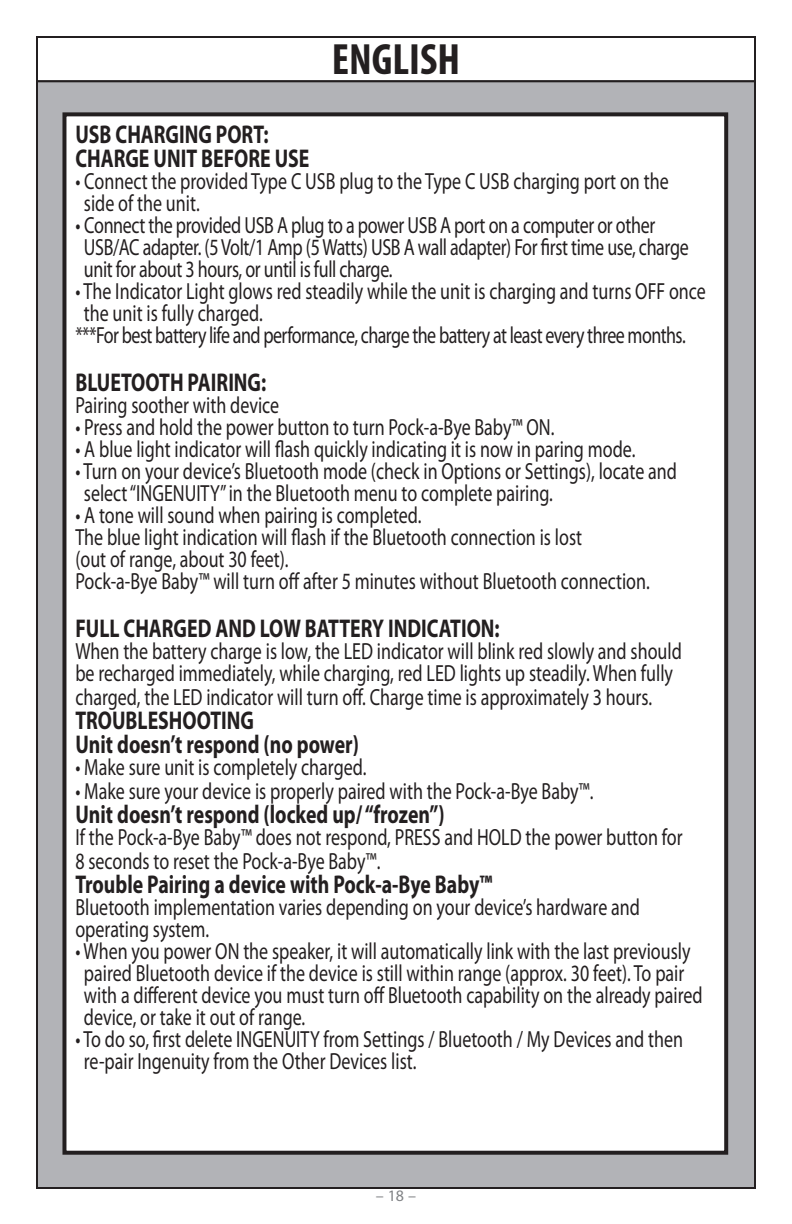
<style>
.page{position:relative;width:792px;height:1224px;background:#fff}
.page>*{position:absolute;margin:0;border:0;box-sizing:border-box;transform-origin:0 0}
.ParaTitle12ptC{font:700 condensed 44px "Myriad Pro";color:#231f20}
.Bulleted_Copy{font:700 25.8px/24px "Myriad Pro";color:#231f20;scale:.77 1}
.Bulleted_Copy-2{font:23.4px/22px "Myriad Pro";color:#231f20;scale:.77 1}
.Bulleted_Copy-3{font:23.4px/22px "Myriad Pro";letter-spacing:-.02em;color:#231f20;scale:.77 1}
.Bulleted_Copy-4{font:23.4px "Myriad Pro";letter-spacing:-.03em;color:#231f20;scale:.77 1}
.t1{font:16px "Myriad Pro";color:#808285}
</style>
<div class="page">
<div style="left:36px;top:80px;width:720px;height:1109px;background:#b2b3b7;border:2px solid #231f20"></div>
<div style="left:62px;top:112px;width:666px;height:1043px;background:#fff;border:4px solid #231f20"></div>
<div style="left:36px;top:36px;width:720px;height:46px;border:2px solid #231f20"></div>
<p class="ParaTitle12ptC" style="left:332px;top:35px;width:130px">ENGLISH</p>
<p class="Bulleted_Copy" style="left:75px;top:123px;width:305px">USB CHARGING PORT:<br>CHARGE UNIT BEFORE USE</p>
<p class="Bulleted_Copy-2" style="left:84px;top:171px;width:761px;text-indent:-8px">• Connect the provided Type C USB plug to the Type C USB charging port on the side of the unit.</p>
<p class="Bulleted_Copy-3" style="left:84px;top:215px;width:787px;text-indent:-8px">• Connect the provided USB A plug to a power USB A port on a computer or other<br>USB/AC adapter. (5 Volt/1 Amp (5 Watts) USB A wall adapter) For first time use, charge unit for about 3 hours, or until is full charge.</p>
<p class="Bulleted_Copy-2" style="left:75px;top:281px;width:820px">• The Indicator Light glows red steadily while the unit is charging and turns OFF once</p>
<p class="Bulleted_Copy-2" style="left:84px;top:303px;width:234px">the unit is fully charged.</p>
<p class="Bulleted_Copy-4" style="left:75px;top:323px;width:794px">***For best battery life and performance, charge the battery at least every three months.</p>
<p class="Bulleted_Copy" style="left:75px;top:371px;width:249px">BLUETOOTH PAIRING:</p>
<p class="Bulleted_Copy-2" style="left:75px;top:395px;width:266px">Pairing soother with device</p>
<p class="Bulleted_Copy-2" style="left:75px;top:417px;width:624px">• Press and hold the power button to turn Pock-a-Bye Baby™ ON.</p>
<p class="Bulleted_Copy-2" style="left:75px;top:439px;width:729px">• A blue light indicator will flash quickly indicating it is now in paring mode.</p>
<p class="Bulleted_Copy-2" style="left:75px;top:461px;width:783px">• Turn on your device’s Bluetooth mode (check in Options or Settings), locate and</p>
<p class="Bulleted_Copy-2" style="left:84px;top:483px;width:611px">select “INGENUITY” in the Bluetooth menu to complete pairing.</p>
<p class="Bulleted_Copy-2" style="left:75px;top:505px;width:451px">• A tone will sound when pairing is completed.</p>
<p class="Bulleted_Copy-2" style="left:75px;top:527px;width:660px">The blue light indication will flash if the Bluetooth connection is lost (out of range, about 30 feet).</p>
<p class="Bulleted_Copy-2" style="left:75px;top:571px;width:748px">Pock-a-Bye Baby™ will turn off after 5 minutes without Bluetooth connection.</p>
<p class="Bulleted_Copy" style="left:75px;top:617px;width:553px">FULL CHARGED AND LOW BATTERY INDICATION:</p>
<p class="Bulleted_Copy-2" style="left:75px;top:641px;width:789px;line-height:23px">When the battery charge is low, the LED indicator will blink red slowly and should be recharged immediately, while charging, red LED lights up steadily. When fully charged, the LED indicator will turn off. Charge time is approximately 3 hours.</p>
<p class="Bulleted_Copy" style="left:75px;top:709px;width:234px">TROUBLESHOOTING</p>
<p class="Bulleted_Copy" style="left:75px;top:733px;width:370px">Unit doesn’t respond (no power)</p>
<p class="Bulleted_Copy-2" style="left:75px;top:757px;width:380px">• Make sure unit is completely charged.</p>
<p class="Bulleted_Copy-2" style="left:75px;top:781px;width:674px">• Make sure your device is properly paired with the Pock-a-Bye Baby™.</p>
<p class="Bulleted_Copy" style="left:75px;top:803px;width:481px">Unit doesn’t respond (locked up/ “frozen”)</p>
<p class="Bulleted_Copy-2" style="left:75px;top:826px;width:790px;line-height:24px">If the Pock-a-Bye Baby™ does not respond, PRESS and HOLD the power button for<br>8 seconds to reset the Pock-a-Bye Baby™.</p>
<p class="Bulleted_Copy" style="left:75px;top:873px;width:543px">Trouble Pairing a device with Pock-a-Bye Baby™</p>
<p class="Bulleted_Copy-2" style="left:75px;top:897px;width:735px">Bluetooth implementation varies depending on your device’s hardware and operating system.</p>
<p class="Bulleted_Copy-2" style="left:75px;top:941px;width:800px">• When you power ON the speaker, it will automatically link with the last previously</p>
<p class="Bulleted_Copy-2" style="left:84px;top:963px;width:781px">paired Bluetooth device if the device is still within range (approx. 30 feet). To pair</p>
<p class="Bulleted_Copy-2" style="left:84px;top:985px;width:805px">with a different device you must turn off Bluetooth capability on the already paired</p>
<p class="Bulleted_Copy-2" style="left:84px;top:1007px;width:289px">device, or take it out of range.</p>
<p class="Bulleted_Copy-2" style="left:75px;top:1029px;width:791px">• To do so, first delete INGENUITY from Settings / Bluetooth / My Devices and then</p>
<p class="Bulleted_Copy-2" style="left:84px;top:1051px;width:433px">re-pair Ingenuity from the Other Devices list.</p>
<p class="t1" style="left:376px;top:1187px;width:42px">– 18 –</p>
</div>
